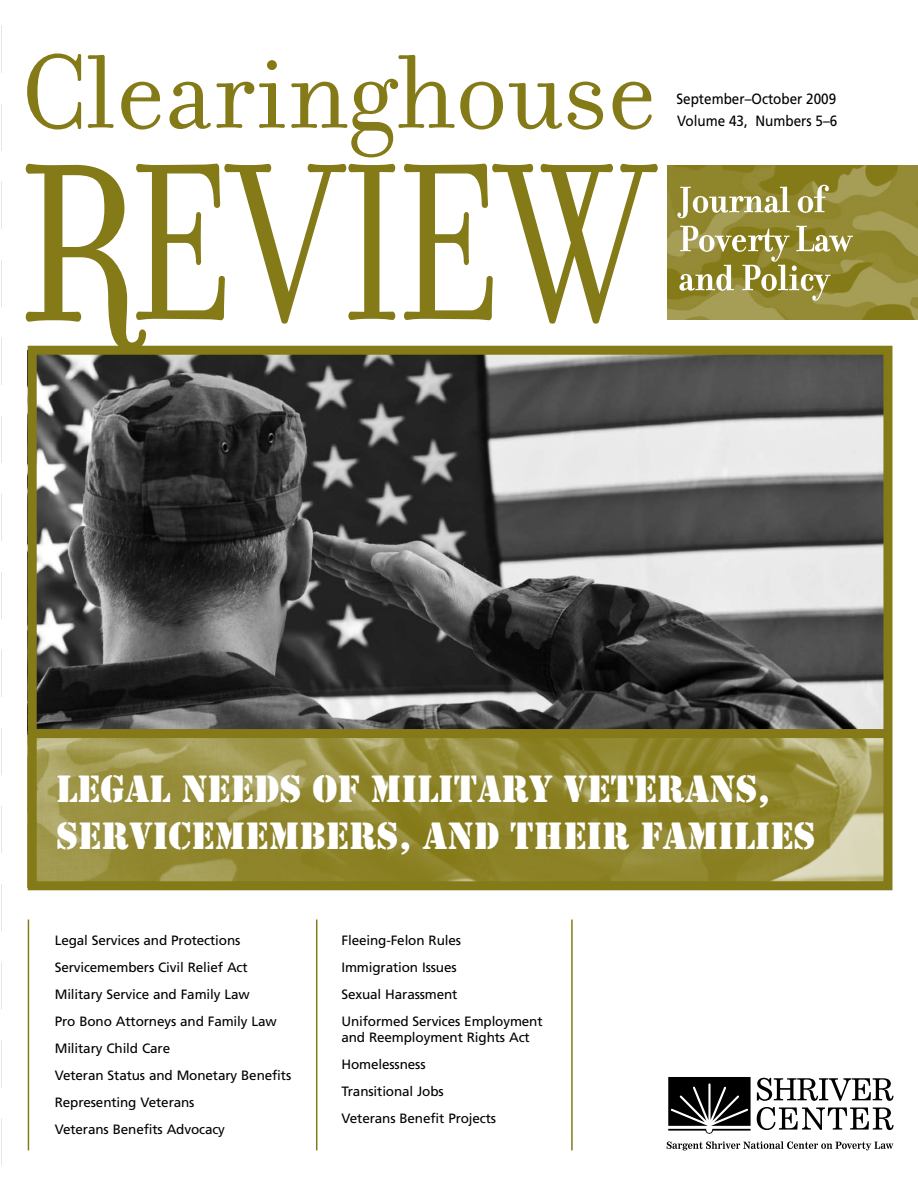
<style>
.page{position:relative;width:918px;height:1191px;background:#fff}
.page>*{position:absolute;margin:0;border:0;box-sizing:border-box;transform-origin:0 0}
.t1{font:39.45px "Stencil";color:#fff}
.t2{font:14.85px "Frutiger";color:#000;scale:.91 1}
.t3{font:13.5px/27px "Frutiger";letter-spacing:-.01em;color:#000}
</style>
<div class="page">
<img style="left:667px;top:165px;width:250px;height:154px">
<svg style="left:27px;top:53px;width:54px;height:77px"></svg>
<svg style="left:88px;top:55px;width:25px;height:73px"></svg>
<svg style="left:121px;top:82px;width:40px;height:48px"></svg>
<svg style="left:169px;top:60px;width:116px;height:69px"></svg>
<svg style="left:291px;top:55px;width:163px;height:102px"></svg>
<svg style="left:460px;top:82px;width:143px;height:48px"></svg>
<svg style="left:612px;top:82px;width:40px;height:48px"></svg>
<svg style="left:26px;top:164px;width:369px;height:186px"></svg>
<svg style="left:404px;top:164px;width:253px;height:160px"></svg>
<svg style="left:677px;top:187px;width:112px;height:31px"></svg>
<svg style="left:797px;top:185px;width:31px;height:28px"></svg>
<svg style="left:679px;top:226px;width:173px;height:75px"></svg>
<svg style="left:756px;top:1078px;width:137px;height:23px"></svg>
<svg style="left:756px;top:1107px;width:137px;height:23px"></svg>
<svg style="left:666px;top:1141px;width:227px;height:9px"></svg>
<svg style="left:668px;top:1077px;width:82px;height:57px"></svg>
<img style="left:38px;top:356px;width:844px;height:373px">
<img style="left:38px;top:738px;width:844px;height:142px">
<div style="left:28px;top:346px;width:864px;height:544px;border:9px solid #857a18"></div>
<div style="left:34px;top:729px;width:852px;height:9px;background:#857a18"></div>
<hr style="left:316px;top:919px;width:1px;height:231px;background:#857a18">
<hr style="left:28px;top:919px;width:1px;height:231px;background:#857a18">
<hr style="left:571px;top:919px;width:1px;height:231px;background:#857a18">
<p class="t2" style="left:676px;top:90px;width:177px">September–October 2009</p>
<p class="t2" style="left:677px;top:112px;width:177px">Volume 43, Numbers 5–6</p>
<p class="t1" style="left:56px;top:766px;width:24px">LEGAL</p>
<p class="t1" style="left:181px;top:766px;width:25px">NEED</p>
<p class="t1" style="left:279px;top:766px;width:115px">S OF MILITAR</p>
<p class="t1" style="left:529px;top:766px;width:84px">Y VETERAN</p>
<p class="t1" style="left:735px;top:766px;width:37px">S,</p>
<p class="t1" style="left:56px;top:813px;width:163px">SERVICEMEM</p>
<p class="t1" style="left:299px;top:813px;width:150px">BERS, AND</p>
<p class="t1" style="left:510px;top:813px;width:76px">THEIR</p>
<p class="t1" style="left:640px;top:813px;width:45px">FAMILIE</p>
<p class="t1" style="left:793px;top:813px;width:24px">S</p>
<p class="t3" style="left:55px;top:927px;width:238px">Legal Services and Protections<br>Servicemembers Civil Relief Act<br>Military Service and Family Law<br>Pro Bono Attorneys and Family Law<br>Military Child Care<br>Veteran Status and Monetary Benefits<br>Representing Veterans<br>Veterans Benefits Advocacy</p>
<p class="t3" style="left:341px;top:927px;width:203px">Fleeing-Felon Rules<br>Immigration Issues<br>Sexual Harassment<br>Uniformed Services Employment</p>
<p class="t3" style="left:341px;top:1024px;width:190px">and Reemployment Rights Act<br>Homelessness<br>Transitional Jobs<br>Veterans Benefit Projects</p>
</div>
